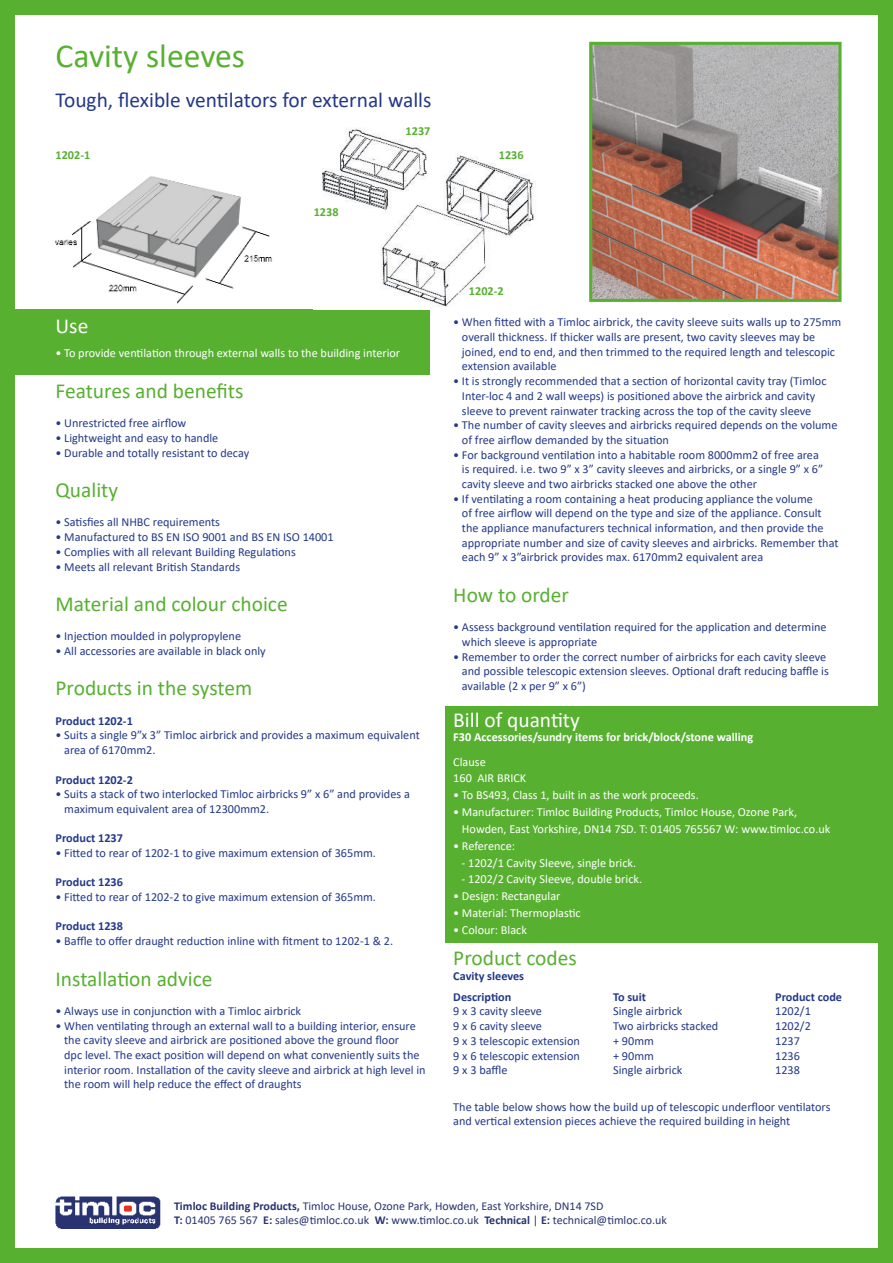
<style>
.page{position:relative;width:893px;height:1263px;background:#fff}
.page>*{position:absolute;margin:0;border:0;box-sizing:border-box;transform-origin:0 0}
.t1{font:33.6px "Calibri";color:#58b031}
.t2{font:21.45px "Calibri";color:#58b031}
.t3{font:21.45px "Calibri";color:#243988}
.t4{font:21.45px "Calibri";color:#fff}
.t5{font:12.3px/14.7px "Calibri";color:#243988}
.t6{font:12.3px/16.8px "Calibri";color:#fff}
.t7{font:700 12.3px "Calibri";color:#243988}
.t8{font:700 12.3px "Calibri";color:#fff}
.t9{font:700 12.3px "Calibri";color:#58b031}
.t10{font:12px/14.4px "Calibri";color:#283371}
.s1{font-weight:700}
</style>
<div class="page">
<div style="left:0;top:0;width:893px;height:1263px;border:15px solid #58b031"></div>
<img style="left:55px;top:1196px;width:105px;height:33px">
<div style="left:445px;top:706px;width:448px;height:236px;background:#58b031"></div>
<div style="left:0;top:309px;width:430px;height:66px;background:#58b031"></div>
<img style="left:322px;top:128px;width:214px;height:179px">
<img style="left:593px;top:46px;width:244px;height:252px">
<div style="left:589px;top:42px;width:252px;height:260px;border:3px solid #58b031"></div>
<img style="left:54px;top:176px;width:218px;height:128px">
<h1 class="t1" style="left:56px;top:33px;width:191px">Cavity sleeves</h1>
<h2 class="t3" style="left:56px;top:85px;width:377px">Tough, flexible ventilators for external walls</h2>
<p class="t9" style="left:56px;top:150px;width:36px">1202-1</p>
<p class="t9" style="left:314px;top:207px;width:26px">1238</p>
<p class="t9" style="left:406px;top:126px;width:26px">1237</p>
<p class="t9" style="left:499px;top:150px;width:26px">1236</p>
<h2 class="t4" style="left:56px;top:313px;width:34px">Use</h2>
<p class="t6" style="left:56px;top:345px;width:346px">• To provide ventilation through external walls to the building interior</p>
<h2 class="t2" style="left:56px;top:376px;width:189px">Features and benefits</h2>
<p class="t5" style="left:56px;top:416px;width:132px">• Unrestricted free airflow</p>
<p class="t5" style="left:56px;top:430px;width:164px">• Lightweight and easy to handle</p>
<p class="t5" style="left:56px;top:445px;width:195px">• Durable and totally resistant to decay</p>
<h2 class="t2" style="left:56px;top:475px;width:64px">Quality</h2>
<p class="t5" style="left:56px;top:515px;width:166px">• Satisfies all NHBC requirements</p>
<p class="t5" style="left:56px;top:529px;width:280px">• Manufactured to BS EN ISO 9001 and BS EN ISO 14001</p>
<p class="t5" style="left:56px;top:544px;width:242px">• Complies with all relevant Building Regulations</p>
<p class="t5" style="left:56px;top:559px;width:186px">• Meets all relevant British Standards</p>
<h2 class="t2" style="left:56px;top:589px;width:234px">Material and colour choice</h2>
<p class="t5" style="left:56px;top:629px;width:187px">• Injection moulded in polypropylene</p>
<p class="t5" style="left:56px;top:643px;width:212px">• All accessories are available in black only</p>
<h2 class="t2" style="left:56px;top:673px;width:198px">Products in the system</h2>
<p class="t7" style="left:56px;top:716px;width:79px">Product 1202-1</p>
<p class="t5" style="left:64px;top:728px;width:357px;text-indent:-9px">• Suits a single 9”x 3” Timloc airbrick and provides a maximum equivalent area of 6170mm2.</p>
<p class="t7" style="left:56px;top:775px;width:79px">Product 1202-2</p>
<p class="t5" style="left:64px;top:787px;width:347px;text-indent:-9px">• Suits a stack of two interlocked Timloc airbricks 9” x 6” and provides a maximum equivalent area of 12300mm2.</p>
<p class="t7" style="left:56px;top:833px;width:69px">Product 1237</p>
<p class="t5" style="left:56px;top:845px;width:322px">• Fitted to rear of 1202-1 to give maximum extension of 365mm.</p>
<p class="t7" style="left:56px;top:877px;width:69px">Product 1236</p>
<p class="t5" style="left:56px;top:889px;width:322px">• Fitted to rear of 1202-2 to give maximum extension of 365mm.</p>
<p class="t7" style="left:56px;top:921px;width:69px">Product 1238</p>
<p class="t5" style="left:56px;top:933px;width:339px">• Baffle to offer draught reduction inline with fitment to 1202-1 &amp; 2.</p>
<h2 class="t2" style="left:56px;top:963px;width:158px">Installation advice</h2>
<p class="t5" style="left:56px;top:1003px;width:247px">• Always use in conjunction with a Timloc airbrick</p>
<p class="t5" style="left:64px;top:1018px;width:363px;text-indent:-9px">• When ventilating through an external wall to a building interior, ensure the cavity sleeve and airbrick are positioned above the ground floor<br>dpc level. The exact position will depend on what conveniently suits the interior room. Installation of the cavity sleeve and airbrick at high level in the room will help reduce the effect of draughts</p>
<p class="t9" style="left:469px;top:286px;width:36px">1202-2</p>
<p class="t5" style="left:462px;top:315px;width:381px;text-indent:-9px">• When fitted with a Timloc airbrick, the cavity sleeve suits walls up to 275mm overall thickness. If thicker walls are present, two cavity sleeves may be joined, end to end, and then trimmed to the required length and telescopic extension available</p>
<p class="t5" style="left:453px;top:374px;width:375px;text-align:center">• It is strongly recommended that a section of horizontal cavity tray (Timloc<br>Inter-loc 4 and 2 wall weeps) is positioned above the airbrick and cavity sleeve to prevent rainwater tracking across the top of the cavity sleeve</p>
<p class="t5" style="left:462px;top:418px;width:377px;text-indent:-9px">• The number of cavity sleeves and airbricks required depends on the volume of free airflow demanded by the situation</p>
<p class="t5" style="left:462px;top:447px;width:363px;text-indent:-9px">• For background ventilation into a habitable room 8000mm2 of free area is required. i.e. two 9” x 3” cavity sleeves and airbricks, or a single 9” x 6” cavity sleeve and two airbricks stacked one above the other</p>
<p class="t5" style="left:462px;top:491px;width:378px;text-indent:-9px">• If ventilating a room containing a heat producing appliance the volume<br>of free airflow will depend on the type and size of the appliance. Consult the appliance manufacturers technical information, and then provide the appropriate number and size of cavity sleeves and airbricks. Remember that each 9” x 3”airbrick provides max. 6170mm2 equivalent area</p>
<h2 class="t2" style="left:453px;top:580px;width:117px">How to order</h2>
<p class="t5" style="left:462px;top:620px;width:366px;text-indent:-9px">• Assess background ventilation required for the application and determine which sleeve is appropriate</p>
<p class="t5" style="left:462px;top:649px;width:368px;text-indent:-9px">• Remember to order the correct number of airbricks for each cavity sleeve and possible telescopic extension sleeves. Optional draft reducing baffle is available (2 x per 9” x 6”)</p>
<h2 class="t4" style="left:453px;top:705px;width:128px">Bill of quantity</h2>
<p class="t8" style="left:453px;top:732px;width:301px">F30 Accessories/sundry items for brick/block/stone walling</p>
<p class="t6" style="left:453px;top:753px;width:75px">Clause<br>160 AIR BRICK</p>
<p class="t6" style="left:453px;top:787px;width:247px">• To BS493, Class 1, built in as the work proceeds.</p>
<p class="t6" style="left:462px;top:803px;width:370px;text-indent:-9px">• Manufacturer: Timloc Building Products, Timloc House, Ozone Park,<br>Howden, East Yorkshire, DN14 7SD. T: 01405 765567 W: www.timloc.co.uk</p>
<p class="t6" style="left:453px;top:837px;width:63px">• Reference:</p>
<p class="t6" style="left:462px;top:854px;width:176px">- 1202/1 Cavity Sleeve, single brick.</p>
<p class="t6" style="left:462px;top:871px;width:182px">- 1202/2 Cavity Sleeve, double brick.</p>
<p class="t6" style="left:453px;top:888px;width:109px">• Design: Rectangular</p>
<p class="t6" style="left:453px;top:904px;width:129px">• Material: Thermoplastic</p>
<p class="t6" style="left:453px;top:921px;width:75px">• Colour: Black</p>
<h2 class="t2" style="left:453px;top:943px;width:125px">Product codes</h2>
<p class="t7" style="left:453px;top:971px;width:72px">Cavity sleeves</p>
<p class="t7" style="left:453px;top:988px;width:60px">Description</p>
<p class="t5" style="left:453px;top:1004px;width:128px">9 x 3 cavity sleeve<br>9 x 6 cavity sleeve<br>9 x 3 telescopic extension<br>9 x 6 telescopic extension<br>9 x 3 baffle</p>
<p class="t7" style="left:613px;top:992px;width:35px">To suit</p>
<p class="t5" style="left:613px;top:1004px;width:107px">Single airbrick<br>Two airbricks stacked + 90mm<br>+ 90mm<br>Single airbrick</p>
<p class="t7" style="left:775px;top:992px;width:68px">Product code</p>
<p class="t5" style="left:775px;top:1004px;width:37px">1202/1<br>1202/2<br>1237<br>1236<br>1238</p>
<p class="t5" style="left:453px;top:1099px;width:379px">The table below shows how the build up of telescopic underfloor ventilators and vertical extension pieces achieve the required building in height</p>
<p class="t10" style="left:174px;top:1200px;width:494px"><span class="s1">Timloc Building Products,</span> Timloc House, Ozone Park, Howden, East Yorkshire, DN14 7SD<br><span class="s1">T:</span> 01405 765 567 <span class="s1">E:</span> sales@timloc.co.uk <span class="s1">W:</span> www.timloc.co.uk <span class="s1">Technical</span> | <span class="s1">E:</span> technical@timloc.co.uk</p>
</div>
